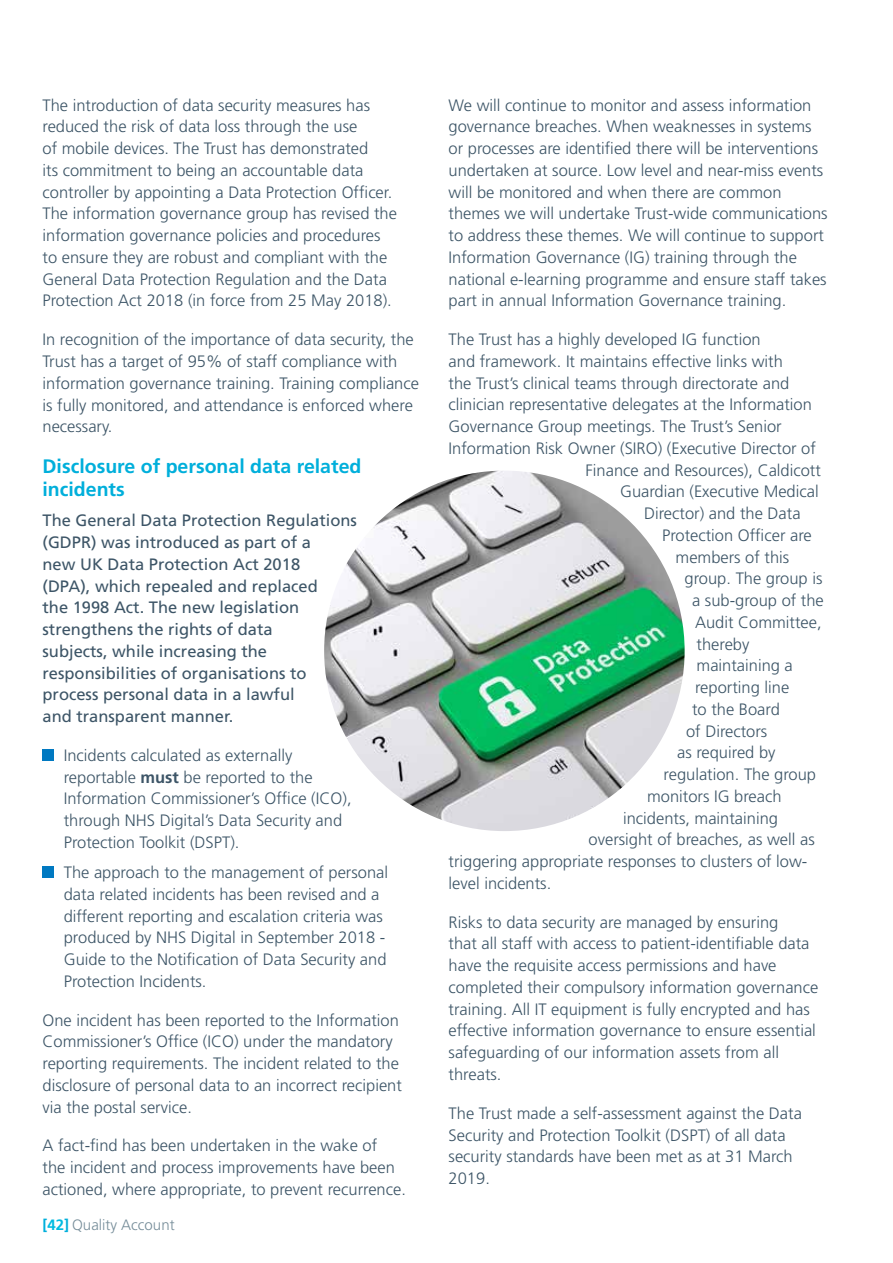
<style>
.page{position:relative;width:893px;height:1263px;background:#fff}
.page>*{position:absolute;margin:0;border:0;box-sizing:border-box;transform-origin:0 0}
.t1{font:700 19.5px/23.4px "Frutiger";color:#00afdb}
.t2{font:300 16.5px/21.8px "Frutiger";color:#3d5567}
.t3{font:16.5px/21.8px "Frutiger";color:#3d5567}
.t4{font:300 15px "Frutiger";color:#768d99}
.s1{font-weight:700}
.s2{font-weight:700;color:#00afdb}
.s3{font-weight:700;color:#00bbe1}
</style>
<div class="page">
<div style="left:43px;top:749px;width:11px;height:11px;background:#0079c1"></div>
<div style="left:43px;top:867px;width:11px;height:11px;background:#0079c1"></div>
<img style="left:324px;top:471px;width:361px;height:360px;border-radius:180px">
<p class="t2" style="left:43px;top:94px;width:356px">The introduction of data security measures has reduced the risk of data loss through the use<br>of mobile devices. The Trust has demonstrated<br>its commitment to being an accountable data controller by appointing a Data Protection Officer.<br>The information governance group has revised the information governance policies and procedures to ensure they are robust and compliant with the General Data Protection Regulation and the Data Protection Act 2018 (in force from 25 May 2018).</p>
<p class="t2" style="left:43px;top:329px;width:378px">In recognition of the importance of data security, the Trust has a target of 95% of staff compliance with information governance training. Training compliance is fully monitored, and attendance is enforced where necessary.</p>
<p class="t1" style="left:43px;top:454px;width:320px">Disclosure of personal data related incidents</p>
<p class="t3" style="left:43px;top:510px;width:316px">The General Data Protection Regulations (GDPR) was introduced as part of a<br>new UK Data Protection Act 2018<br>(DPA), which repealed and replaced<br>the 1998 Act. The new legislation strengthens the rights of data<br>subjects, while increasing the responsibilities of organisations to process personal data in a lawful<br>and transparent manner.</p>
<p class="t2" style="left:64px;top:744px;width:289px">Incidents calculated as externally reportable <span class="s1">must</span> be reported to the Information Commissioner’s Office (ICO), through NHS Digital’s Data Security and Protection Toolkit (DSPT).</p>
<p class="t2" style="left:64px;top:861px;width:326px">The approach to the management of personal data related incidents has been revised and a different reporting and escalation criteria was produced by NHS Digital in September 2018 - Guide to the Notification of Data Security and Protection Incidents.</p>
<p class="t2" style="left:43px;top:1009px;width:361px">One incident has been reported to the Information Commissioner’s Office (ICO) under the mandatory reporting requirements. The incident related to the disclosure of personal data to an incorrect recipient via the postal service.</p>
<p class="t2" style="left:43px;top:1135px;width:365px">A fact-find has been undertaken in the wake of<br>the incident and process improvements have been actioned, where appropriate, to prevent recurrence.</p>
<p class="t4" style="left:43px;top:1217px;width:134px"><span class="s2">[</span><span class="s3">42</span><span class="s2">]</span> Quality Account</p>
<p class="t2" style="left:449px;top:94px;width:380px">We will continue to monitor and assess information governance breaches. When weaknesses in systems or processes are identified there will be interventions undertaken at source. Low level and near-miss events will be monitored and when there are common themes we will undertake Trust-wide communications to address these themes. We will continue to support Information Governance (IG) training through the national e-learning programme and ensure staff takes part in annual Information Governance training.</p>
<p class="t2" style="left:449px;top:329px;width:314px">The Trust has a highly developed IG function</p>
<p class="t2" style="left:449px;top:350px;width:336px">and framework. It maintains effective links with</p>
<p class="t2" style="left:449px;top:372px;width:342px">the Trust’s clinical teams through directorate and</p>
<p class="t2" style="left:449px;top:394px;width:365px">clinician representative delegates at the Information</p>
<p class="t2" style="left:449px;top:416px;width:335px">Governance Group meetings. The Trust’s Senior</p>
<p class="t2" style="left:449px;top:437px;width:369px">Information Risk Owner (SIRO) (Executive Director of</p>
<p class="t2" style="left:586px;top:459px;width:237px">Finance and Resources), Caldicott</p>
<p class="t2" style="left:620px;top:481px;width:200px">Guardian (Executive Medical</p>
<p class="t2" style="left:644px;top:503px;width:158px">Director) and the Data</p>
<p class="t2" style="left:662px;top:524px;width:151px">Protection Officer are</p>
<p class="t2" style="left:676px;top:546px;width:115px">members of this</p>
<p class="t2" style="left:685px;top:568px;width:139px">group. The group is</p>
<p class="t2" style="left:692px;top:590px;width:133px">a sub-group of the</p>
<p class="t2" style="left:695px;top:611px;width:128px">Audit Committee,</p>
<p class="t2" style="left:697px;top:633px;width:54px">thereby</p>
<p class="t2" style="left:697px;top:655px;width:98px">maintaining a</p>
<p class="t2" style="left:695px;top:677px;width:96px">reporting line</p>
<p class="t2" style="left:692px;top:698px;width:89px">to the Board</p>
<p class="t2" style="left:686px;top:720px;width:83px">of Directors</p>
<p class="t2" style="left:677px;top:742px;width:100px">as required by</p>
<p class="t2" style="left:664px;top:764px;width:154px">regulation. The group</p>
<p class="t2" style="left:647px;top:785px;width:136px">monitors IG breach</p>
<p class="t2" style="left:623px;top:807px;width:156px">incidents, maintaining</p>
<p class="t2" style="left:589px;top:829px;width:228px">oversight of breaches, as well as</p>
<p class="t2" style="left:449px;top:851px;width:360px">triggering appropriate responses to clusters of low-</p>
<p class="t2" style="left:449px;top:872px;width:104px">level incidents.</p>
<p class="t2" style="left:449px;top:911px;width:371px">Risks to data security are managed by ensuring<br>that all staff with access to patient-identifiable data have the requisite access permissions and have completed their compulsory information governance training. All IT equipment is fully encrypted and has effective information governance to ensure essential safeguarding of our information assets from all threats.</p>
<p class="t2" style="left:449px;top:1102px;width:355px">The Trust made a self-assessment against the Data Security and Protection Toolkit (DSPT) of all data security standards have been met as at 31 March 2019.</p>
</div>
